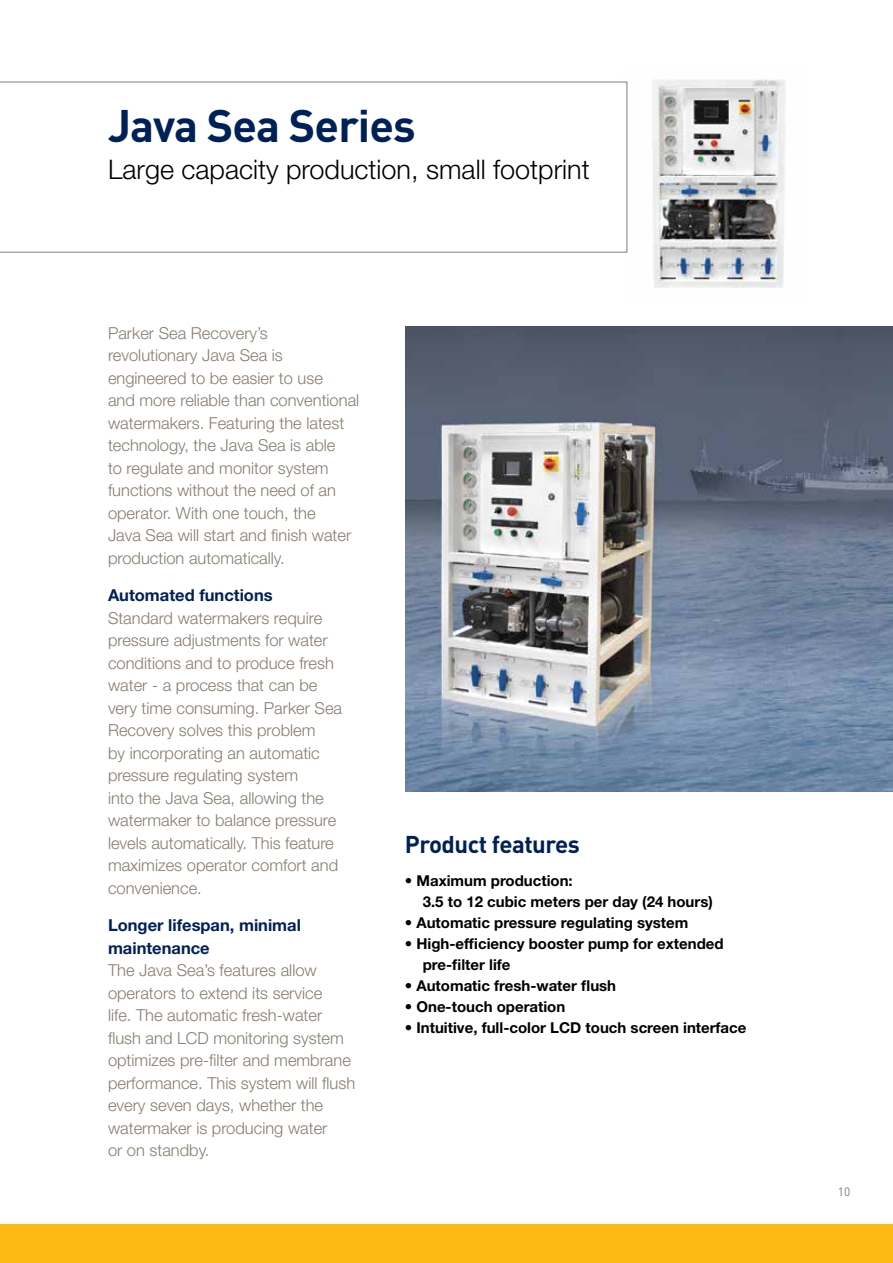
<style>
.page{position:relative;width:893px;height:1263px;background:#fff}
.page>*{position:absolute;margin:0;border:0;box-sizing:border-box;transform-origin:0 0}
.t1{font:700 45px "DINOT";letter-spacing:-.02em;color:#002157}
.t2{font:300 27px "Helvetica Neue LT Std";color:#000}
.t3{font:700 24px "DINOT";letter-spacing:-.02em;color:#002157}
.t4{font:300 16.5px/22.5px "Helvetica Neue LT Std";color:#887d6e}
.t5{font:700 16.5px/22.5px "Helvetica Neue LT Std";color:#002157}
.t6{font:700 15px/21px "Helvetica Neue LT Std";color:#000}
.t7{font:12px "DINOT";color:#887d6e}
</style>
<div class="page">
<div style="left:0;top:1225px;width:893px;height:38px;background:#fdb913"></div>
<img style="left:623px;top:79px;width:162px;height:209px">
<img style="left:405px;top:327px;width:488px;height:464px">
<svg style="left:0;top:82px;width:627px;height:171px"></svg>
<h1 class="t1" style="left:108px;top:95px;width:309px">Java Sea Series</h1>
<h2 class="t2" style="left:108px;top:153px;width:483px">Large capacity production, small footprint</h2>
<p class="t4" style="left:108px;top:321px;width:253px">Parker Sea Recovery’s revolutionary Java Sea is engineered to be easier to use<br>and more reliable than conventional watermakers. Featuring the latest technology, the Java Sea is able<br>to regulate and monitor system functions without the need of an operator. With one touch, the<br>Java Sea will start and finish water production automatically.</p>
<p class="t5" style="left:108px;top:584px;width:166px">Automated functions</p>
<p class="t4" style="left:108px;top:606px;width:236px">Standard watermakers require pressure adjustments for water conditions and to produce fresh water - a process that can be very time consuming. Parker Sea<br>Recovery solves this problem<br>by incorporating an automatic pressure regulating system<br>into the Java Sea, allowing the watermaker to balance pressure levels automatically. This feature maximizes operator comfort and convenience.</p>
<p class="t5" style="left:108px;top:914px;width:194px">Longer lifespan, minimal maintenance</p>
<p class="t4" style="left:108px;top:959px;width:249px">The Java Sea’s features allow operators to extend its service<br>life. The automatic fresh-water flush and LCD monitoring system optimizes pre-filter and membrane performance. This system will flush every seven days, whether the watermaker is producing water<br>or on standby.</p>
<h3 class="t3" style="left:405px;top:828px;width:177px">Product features</h3>
<p class="t6" style="left:423px;top:870px;width:292px;text-indent:-18px">• Maximum production:<br>3.5 to 12 cubic meters per day (24 hours)</p>
<p class="t6" style="left:405px;top:912px;width:285px">• Automatic pressure regulating system</p>
<p class="t6" style="left:423px;top:933px;width:302px;text-indent:-18px">• High-efficiency booster pump for extended pre-filter life</p>
<p class="t6" style="left:405px;top:975px;width:213px">• Automatic fresh-water flush</p>
<p class="t6" style="left:405px;top:996px;width:162px">• One-touch operation</p>
<p class="t6" style="left:405px;top:1017px;width:343px">• Intuitive, full-color LCD touch screen interface</p>
<p class="t7" style="left:838px;top:1184px;width:14px">10</p>
</div>
